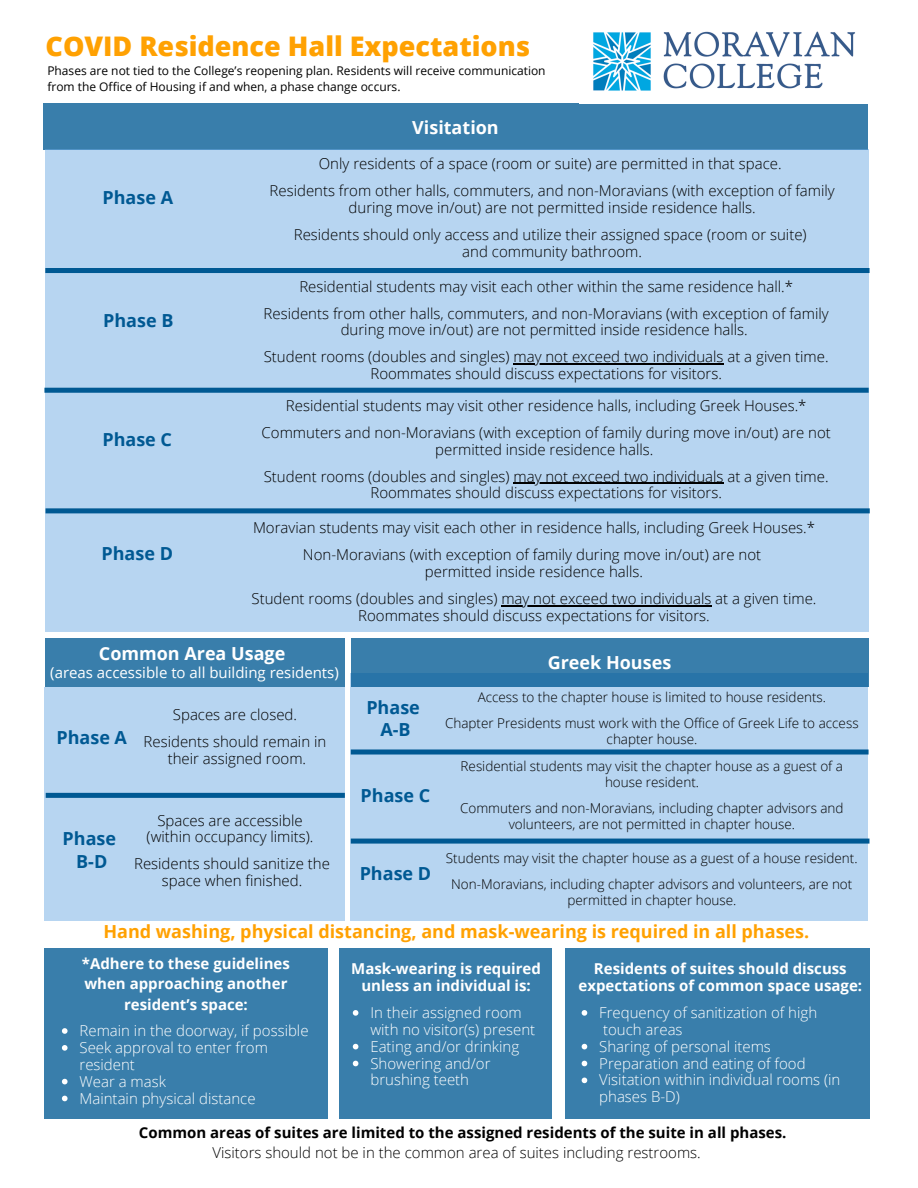
<style>
.page{position:relative;width:918px;height:1188px;background:#fff}
.page>*{position:absolute;margin:0;border:0;box-sizing:border-box;transform-origin:0 0}
.t1{font:800 27px "Open Sans";color:#ffa102}
.t2{font:700 18px "Open Sans";color:#ffa102}
.t3{font:700 18px/22.5px "Open Sans";color:#005993;text-align:center}
.t4{font:700 18px "Open Sans";color:#fff}
.t5{font:300 15px/27px "Open Sans";color:#000;text-align:center}
.t6{font:300 15px/16.8px "Open Sans";color:#fff}
.t7{font:700 15px/16.8px "Open Sans";color:#fff;text-align:center}
.t8{font:700 15px "Open Sans";color:#000}
.t9{font:15px "Open Sans";color:#fff}
.t10{font:300 13.5px/26.2px "Open Sans";color:#000;text-align:center}
.t11{font:12px/15.8px "Open Sans";color:#000}
</style>
<div class="page">
<div style="left:43px;top:103px;width:824px;height:47px;background:#397eab"></div>
<img style="left:579px;top:31px;width:288px;height:73px">
<div style="left:45px;top:150px;width:823px;height:482px;background:#b7d5f1"></div>
<hr style="left:514px;top:364px;width:210px;height:1px;background:#000">
<hr style="left:514px;top:483px;width:210px;height:1px;background:#000">
<div style="left:45px;top:638px;width:300px;height:49px;background:#397eab"></div>
<div style="left:45px;top:687px;width:300px;height:234px;background:#b7d5f1"></div>
<div style="left:351px;top:674px;width:517px;height:247px;background:#b7d5f1"></div>
<div style="left:351px;top:638px;width:518px;height:49px;background:linear-gradient(to right,#357baa,#357baa)"></div>
<div style="left:45px;top:948px;width:283px;height:170px;background:#397eab"></div>
<div style="left:565px;top:948px;width:305px;height:170px;background:#397eab"></div>
<div style="left:340px;top:948px;width:212px;height:170px;background:#397eab"></div>
<svg style="left:62px;top:1028px;width:6px;height:6px"></svg>
<svg style="left:62px;top:1045px;width:6px;height:6px"></svg>
<svg style="left:62px;top:1079px;width:6px;height:5px"></svg>
<svg style="left:62px;top:1096px;width:6px;height:5px"></svg>
<svg style="left:582px;top:1010px;width:5px;height:6px"></svg>
<svg style="left:582px;top:1044px;width:5px;height:5px"></svg>
<svg style="left:582px;top:1061px;width:5px;height:5px"></svg>
<svg style="left:582px;top:1078px;width:5px;height:5px"></svg>
<div style="left:45px;top:268px;width:825px;height:5px;background:#005993"></div>
<svg style="left:353px;top:1010px;width:5px;height:6px"></svg>
<svg style="left:353px;top:1044px;width:5px;height:5px"></svg>
<svg style="left:353px;top:1061px;width:5px;height:5px"></svg>
<svg style="left:44px;top:388px;width:825px;height:5px;background:#095f97"></svg>
<svg style="left:46px;top:793px;width:299px;height:5px"></svg>
<svg style="left:351px;top:749px;width:518px;height:6px;background:#1d6ca2"></svg>
<svg style="left:46px;top:508px;width:824px;height:5px;background:#0d6299"></svg>
<hr style="left:501px;top:605px;width:210px;height:2px;background:#000">
<svg style="left:351px;top:839px;width:518px;height:5px;background:#0f639a"></svg>
<h1 class="t1" style="left:46px;top:27px;width:486px">COVID Residence Hall Expectations</h1>
<p class="t11" style="left:47px;top:62px;width:500px">Phases are not tied to the College’s reopening plan. Residents will receive communication from the Office of Housing if and when, a phase change occurs.</p>
<p class="t3" style="left:102px;top:186px;width:72px">Phase A</p>
<p class="t3" style="left:103px;top:308px;width:72px">Phase B</p>
<p class="t3" style="left:102px;top:427px;width:71px">Phase C</p>
<p class="t3" style="left:101px;top:542px;width:73px">Phase D</p>
<p class="t4" style="left:412px;top:115px;width:88px">Visitation</p>
<p class="t5" style="left:270px;top:150px;width:567px">Only residents of a space (room or suite) are permitted in that space.<br>Residents from other halls, commuters, and non-Moravians (with exception of family</p>
<p class="t5" style="left:294px;top:194px;width:514px">during move in/out) are not permitted inside residence halls.<br>Residents should only access and utilize their assigned space (room or suite)</p>
<p class="t5" style="left:462px;top:238px;width:181px">and community bathroom.</p>
<p class="t5" style="left:264px;top:272px;width:567px">Residential students may visit each other within the same residence hall.*<br>Residents from other halls, commuters, and non-Moravians (with exception of family</p>
<p class="t5" style="left:264px;top:316px;width:566px">during move in/out) are not permitted inside residence halls.<br>Student rooms (doubles and singles) may not exceed two individuals at a given time.</p>
<p class="t5" style="left:286px;top:358px;width:522px;line-height:31.2px">Roommates should discuss expectations for visitors.<br>Residential students may visit other residence halls, including Greek Houses.*</p>
<p class="t5" style="left:262px;top:423px;width:571px;line-height:16.8px">Commuters and non-Moravians (with exception of family during move in/out) are not permitted inside residence halls.</p>
<p class="t5" style="left:264px;top:467px;width:566px;line-height:16.8px">Student rooms (doubles and singles) may not exceed two individuals at a given time.<br>Roommates should discuss expectations for visitors.</p>
<p class="t5" style="left:253px;top:514px;width:564px">Moravian students may visit each other in residence halls, including Greek Houses.*<br>Non-Moravians (with exception of family during move in/out) are not</p>
<p class="t5" style="left:252px;top:558px;width:566px">permitted inside residence halls.<br>Student rooms (doubles and singles) may not exceed two individuals at a given time.</p>
<p class="t5" style="left:358px;top:602px;width:353px">Roommates should discuss expectations for visitors.</p>
<p class="t4" style="left:99px;top:641px;width:188px">Common Area Usage</p>
<p class="t9" style="left:50px;top:662px;width:290px">(areas accessible to all building residents)</p>
<p class="t3" style="left:56px;top:725px;width:72px">Phase A</p>
<p class="t5" style="left:144px;top:701px;width:184px">Spaces are closed.<br>Residents should remain in</p>
<p class="t5" style="left:168px;top:745px;width:140px">their assigned room.</p>
<p class="t3" style="left:63px;top:827px;width:55px">Phase<br>B-D</p>
<p class="t5" style="left:147px;top:811px;width:168px;line-height:16.8px">Spaces are accessible (within occupancy limits).</p>
<p class="t5" style="left:134px;top:855px;width:197px;line-height:16.8px">Residents should sanitize the space when finished.</p>
<p class="t3" style="left:366px;top:696px;width:55px">Phase<br>A-B</p>
<p class="t3" style="left:361px;top:783px;width:71px">Phase C</p>
<p class="t3" style="left:360px;top:862px;width:73px">Phase D</p>
<p class="t4" style="left:548px;top:650px;width:125px">Greek Houses</p>
<p class="t10" style="left:445px;top:684px;width:415px">Access to the chapter house is limited to house residents.<br>Chapter Presidents must work with the Office of Greek Life to access</p>
<p class="t10" style="left:607px;top:726px;width:92px">chapter house.</p>
<p class="t10" style="left:461px;top:758px;width:384px;line-height:15.8px">Residential students may visit the chapter house as a guest of a house resident.</p>
<p class="t10" style="left:460px;top:800px;width:385px;line-height:15.8px">Commuters and non-Moravians, including chapter advisors and volunteers, are not permitted in chapter house.</p>
<p class="t10" style="left:446px;top:845px;width:413px">Students may visit the chapter house as a guest of a house resident.<br>Non-Moravians, including chapter advisors and volunteers, are not</p>
<p class="t10" style="left:568px;top:887px;width:170px">permitted in chapter house.</p>
<p class="t2" style="left:103px;top:919px;width:707px">Hand washing, physical distancing, and mask-wearing is required in all phases.</p>
<p class="t7" style="left:82px;top:953px;width:209px;line-height:20.2px">*Adhere to these guidelines when approaching another resident’s space:</p>
<p class="t6" style="left:80px;top:1022px;width:231px">Remain in the doorway, if possible<br>Seek approval to enter from resident<br>Wear a mask<br>Maintain physical distance</p>
<p class="t7" style="left:351px;top:960px;width:191px">Mask-wearing is required unless an individual is:</p>
<p class="t6" style="left:370px;top:1004px;width:166px">In their assigned room with no visitor(s) present<br>Eating and/or drinking<br>Showering and/or brushing teeth</p>
<p class="t7" style="left:579px;top:960px;width:285px">Residents of suites should discuss expectations of common space usage:</p>
<p class="t6" style="left:599px;top:1004px;width:243px">Frequency of sanitization of high touch areas<br>Sharing of personal items<br>Preparation and eating of food<br>Visitation within individual rooms (in phases B-D)</p>
<p class="t8" style="left:139px;top:1122px;width:649px">Common areas of suites are limited to the assigned residents of the suite in all phases.</p>
<p class="t5" style="left:212px;top:1139px;width:490px">Visitors should not be in the common area of suites including restrooms.</p>
</div>
